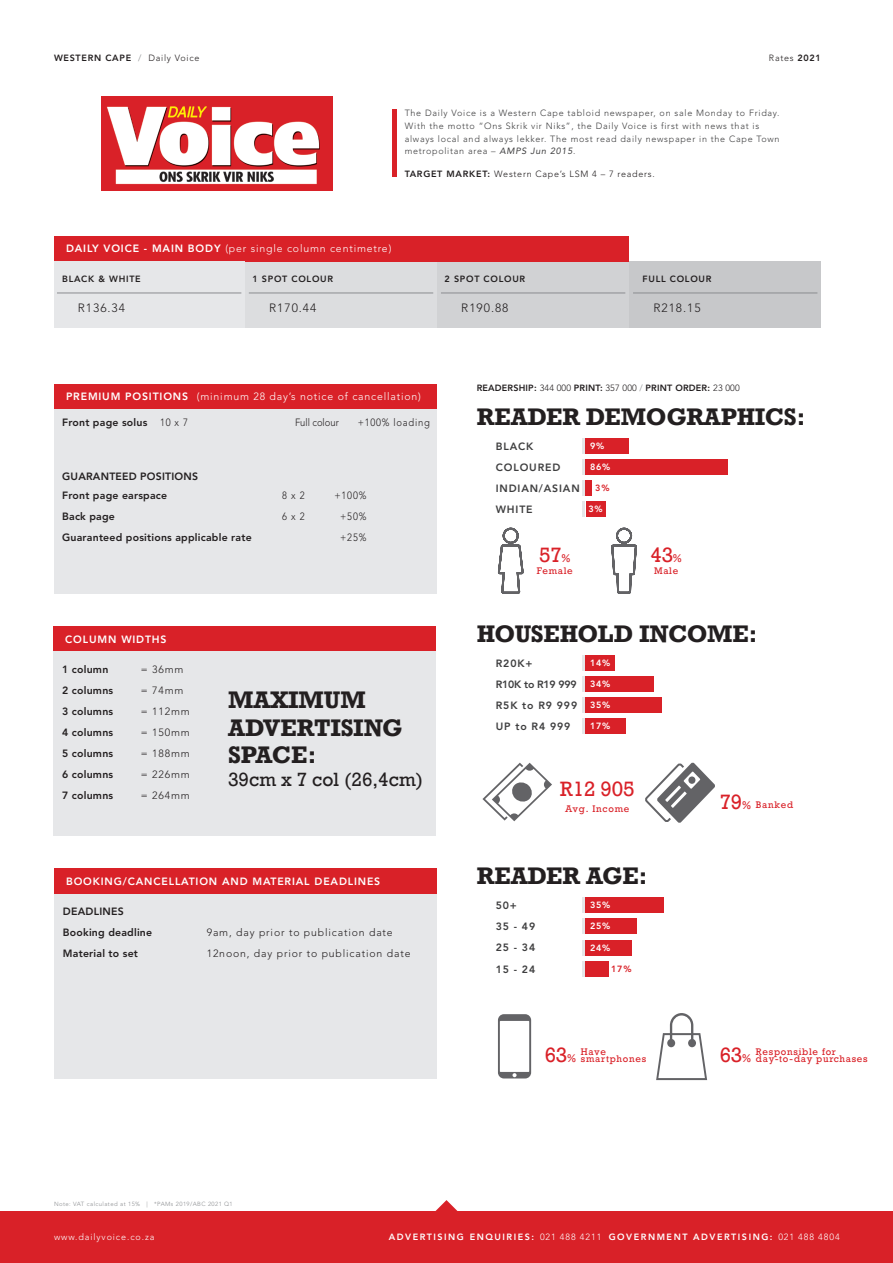
<style>
.page{position:relative;width:893px;height:1263px;background:#fff}
.page>*{position:absolute;margin:0;border:0;box-sizing:border-box;transform-origin:0 0}
.t1{font:700 22.5px/27.8px "Rockwell";color:#231f20}
.t2{font:700 22.5px "Rockwell";letter-spacing:-.02em;color:#231f20}
.t3{font:19.5px "Rockwell";letter-spacing:-.01em;color:#d92128}
.t4{font:18px "Rockwell";color:#231f20}
.t5{font:300 12px "Avenir LT Std";letter-spacing:.08em;color:#231f20}
.t6{font:800 10.5px/21px "Avenir LT Std";letter-spacing:.02em;color:#231f20}
.t7{font:300 10.5px/21px "Avenir LT Std";letter-spacing:.08em;color:#231f20}
.t8{font:300 10.5px "Avenir LT Std";letter-spacing:.08em;color:#fff}
.t9{font:800 10.5px/21.3px "Avenir LT Std";letter-spacing:.08em;color:#3e3e3f}
.t10{font:800 10.5px "Avenir LT Std";letter-spacing:.08em;color:#fff}
.t11{font:300 10.5px/21px "Avenir LT Std";letter-spacing:.08em;color:#231f20;text-align:center;scale:.9 1}
.t12{font:300 10.5px "Avenir LT Std";color:#231f20;scale:.9 1}
.t13{font:300 9px/12.8px "Avenir LT Std";letter-spacing:.08em;color:#3e3e3f}
.t14{font:800 9px "Avenir LT Std";letter-spacing:.17em;color:#fff}
.t15{font:9px/7.5px "Rockwell";letter-spacing:.08em;color:#d92128}
.t16{font:800 9px "Avenir LT Std";letter-spacing:.08em;color:#231f20}
.t17{font:300 9px "Avenir LT Std";letter-spacing:.08em;color:#231f20}
.t18{font:800 9px "Avenir LT Std";letter-spacing:.02em;color:#231f20}
.t19{font:300 9px "Avenir LT Std";letter-spacing:.1em;color:#fff}
.t20{font:800 9px "Avenir LT Std";color:#d92128}
.t21{font:300 6px "Avenir LT Std";letter-spacing:.07em;color:#8a8c8f}
.s1{font-weight:300;color:#8a8c8f}
.s2{font-weight:300}
.s3{font-weight:800}
.s4{font-weight:400;font-style:italic}
.s5{font-size:10.5px}
.s6{font-size:19.5px}
</style>
<div class="page">
<div style="left:630px;top:261px;width:191px;height:66px;background:#c7c8ca"></div>
<div style="left:437px;top:261px;width:192px;height:66px;background:#d1d2d4"></div>
<div style="left:245px;top:261px;width:192px;height:66px;background:#dcdddf"></div>
<div style="left:0;top:1212px;width:893px;height:51px;background:#d92128"></div>
<hr style="left:393px;top:109px;width:4px;height:68px;background:#d92128">
<div style="left:54px;top:236px;width:575px;height:25px;background:#d92128"></div>
<div style="left:54px;top:261px;width:191px;height:66px;background:#e6e7e9"></div>
<hr style="left:57px;top:293px;width:184px;height:1px;background:#8a8c8f">
<hr style="left:249px;top:293px;width:184px;height:1px;background:#8a8c8f">
<hr style="left:441px;top:293px;width:184px;height:1px;background:#8a8c8f">
<hr style="left:633px;top:293px;width:184px;height:1px;background:#8a8c8f">
<div style="left:54px;top:384px;width:383px;height:25px;background:#d92128"></div>
<div style="left:54px;top:409px;width:383px;height:185px;background:#e6e7e9"></div>
<div style="left:53px;top:626px;width:383px;height:26px;background:#d92128"></div>
<div style="left:53px;top:652px;width:383px;height:184px;background:#e6e7e9"></div>
<div style="left:54px;top:868px;width:383px;height:26px;background:#d92128"></div>
<div style="left:54px;top:894px;width:383px;height:184px;background:#e6e7e9"></div>
<img style="left:101px;top:96px;width:232px;height:94px">
<div style="left:585px;top:438px;width:44px;height:15px;background:#d92128"></div>
<svg style="left:583px;top:438px;width:2px;height:15px"></svg>
<div style="left:585px;top:459px;width:142px;height:16px;background:#d92128"></div>
<div style="left:585px;top:480px;width:6px;height:16px;background:#d92128"></div>
<svg style="left:583px;top:459px;width:2px;height:37px"></svg>
<div style="left:586px;top:502px;width:19px;height:15px;background:#d92128"></div>
<svg style="left:583px;top:502px;width:2px;height:15px"></svg>
<div style="left:585px;top:655px;width:30px;height:15px;background:#d92128"></div>
<svg style="left:583px;top:655px;width:2px;height:15px"></svg>
<div style="left:585px;top:676px;width:68px;height:15px;background:#d92128"></div>
<svg style="left:583px;top:676px;width:2px;height:15px"></svg>
<div style="left:585px;top:697px;width:77px;height:16px;background:#d92128"></div>
<svg style="left:583px;top:697px;width:2px;height:16px"></svg>
<div style="left:585px;top:719px;width:41px;height:15px;background:#d92128"></div>
<svg style="left:583px;top:719px;width:2px;height:15px"></svg>
<div style="left:585px;top:897px;width:78px;height:16px;background:#d92128"></div>
<div style="left:585px;top:918px;width:52px;height:16px;background:#d92128"></div>
<svg style="left:583px;top:897px;width:2px;height:37px"></svg>
<div style="left:585px;top:940px;width:47px;height:15px;background:#d92128"></div>
<svg style="left:583px;top:940px;width:2px;height:15px"></svg>
<div style="left:585px;top:961px;width:23px;height:15px;background:#d92128"></div>
<svg style="left:583px;top:961px;width:2px;height:15px"></svg>
<svg style="left:498px;top:527px;width:26px;height:67px"></svg>
<svg style="left:611px;top:527px;width:26px;height:67px"></svg>
<svg style="left:482px;top:763px;width:70px;height:58px"></svg>
<svg style="left:645px;top:762px;width:70px;height:61px"></svg>
<svg style="left:498px;top:1014px;width:33px;height:64px"></svg>
<svg style="left:656px;top:1013px;width:51px;height:67px"></svg>
<svg style="left:426px;top:1200px;width:41px;height:12px"></svg>
<p class="t16" style="left:54px;top:52px;width:147px">WESTERN CAPE <span class="s1">/</span> <span class="s2">Daily Voice</span></p>
<p class="t17" style="left:769px;top:52px;width:53px">Rates <span class="s3">2021</span></p>
<p class="t13" style="left:405px;top:107px;width:376px">The Daily Voice is a Western Cape tabloid newspaper, on sale Monday to Friday.<br>With the motto “Ons Skrik vir Niks”, the Daily Voice is first with news that is always local and always lekker. The most read daily newspaper in the Cape Town metropolitan area – <span class="s4">AMPS Jun 2015</span>.</p>
<p class="t17" style="left:405px;top:168px;width:252px"><span class="s3">TARGET MARKET:</span> Western Cape’s LSM 4 – 7 readers.</p>
<p class="t8" style="left:66px;top:242px;width:327px"><span class="s3">DAILY VOICE - MAIN BODY</span> (per single column centimetre)</p>
<p class="t16" style="left:62px;top:273px;width:80px">BLACK &amp; WHITE</p>
<p class="t16" style="left:252px;top:273px;width:82px">1 SPOT COLOUR</p>
<p class="t16" style="left:445px;top:273px;width:82px">2 SPOT COLOUR</p>
<p class="t16" style="left:643px;top:273px;width:70px">FULL COLOUR</p>
<h3 class="t5" style="left:78px;top:301px;width:49px">R136.34</h3>
<h3 class="t5" style="left:269px;top:301px;width:49px">R170.44</h3>
<h3 class="t5" style="left:461px;top:301px;width:49px">R190.88</h3>
<h3 class="t5" style="left:653px;top:301px;width:49px">R218.15</h3>
<p class="t8" style="left:66px;top:390px;width:356px"><span class="s3">PREMIUM POSITIONS</span> (minimum 28 day’s notice of cancellation)</p>
<p class="t6" style="left:62px;top:412px;width:87px">Front page solus</p>
<p class="t11" style="left:160px;top:412px;width:33px">10 x 7</p>
<p class="t12" style="left:295px;top:416px;width:50px">Full colour</p>
<p class="t11" style="left:358px;top:412px;width:82px">+100% loading</p>
<p class="t6" style="left:62px;top:466px;width:137px">GUARANTEED POSITIONS</p>
<p class="t6" style="left:62px;top:485px;width:191px">Front page earspace<br>Back page<br>Guaranteed positions applicable rate</p>
<p class="t11" style="left:282px;top:485px;width:26px;text-align:left">8 x 2<br>6 x 2</p>
<p class="t11" style="left:335px;top:485px;width:37px">+100% +50% +25%</p>
<p class="t10" style="left:65px;top:633px;width:103px">COLUMN WIDTHS</p>
<p class="t6" style="left:62px;top:659px;width:53px">1 column<br>2 columns<br>3 columns<br>4 columns<br>5 columns<br>6 columns<br>7 columns</p>
<p class="t7" style="left:141px;top:659px;width:51px">= 36mm = 74mm = 112mm = 150mm = 188mm = 226mm = 264mm</p>
<h1 class="t1" style="left:228px;top:685px;width:176px">MAXIMUM<br>ADVERTISING<br>SPACE:</h1>
<h3 class="t4" style="left:228px;top:769px;width:197px">39cm x 7 col (26,4cm)</h3>
<p class="t10" style="left:66px;top:875px;width:316px">BOOKING/CANCELLATION AND MATERIAL DEADLINES</p>
<p class="t6" style="left:63px;top:901px;width:91px">DEADLINES<br>Booking deadline<br>Material to set</p>
<p class="t7" style="left:207px;top:922px;width:205px">9am, day prior to publication date<br>12noon, day prior to publication date</p>
<p class="t18" style="left:477px;top:382px;width:265px">READERSHIP: <span class="s2">344 000</span> PRINT: <span class="s2">357 000</span> <span class="s1">/</span> PRINT ORDER: <span class="s2">23 000</span></p>
<h1 class="t1" style="left:477px;top:402px;width:330px">READER DEMOGRAPHICS:</h1>
<p class="t9" style="left:496px;top:435px;width:39px">BLACK</p>
<p class="t14" style="left:590px;top:440px;width:16px">9%</p>
<p class="t9" style="left:496px;top:457px;width:66px">COLOURED</p>
<p class="t14" style="left:590px;top:461px;width:22px">86%</p>
<p class="t9" style="left:496px;top:478px;width:85px">INDIAN/ASIAN</p>
<p class="t20" style="left:595px;top:483px;width:16px">3%</p>
<p class="t9" style="left:496px;top:499px;width:38px">WHITE</p>
<p class="t14" style="left:589px;top:504px;width:16px">3%</p>
<h2 class="t3" style="left:539px;top:543px;width:33px">57<span class="s5">%</span></h2>
<p class="t15" style="left:537px;top:567px;width:37px">Female</p>
<h2 class="t3" style="left:650px;top:543px;width:33px">43<span class="s5">%</span></h2>
<p class="t15" style="left:654px;top:567px;width:26px">Male</p>
<h1 class="t2" style="left:477px;top:619px;width:282px">HOUSEHOLD INCOME:</h1>
<p class="t14" style="left:590px;top:657px;width:22px">14%</p>
<p class="t14" style="left:590px;top:678px;width:22px">34%</p>
<p class="t14" style="left:590px;top:700px;width:22px">35%</p>
<p class="t14" style="left:590px;top:721px;width:22px">17%</p>
<p class="t9" style="left:496px;top:652px;width:83px">R20K+<br>R10K to R19 999<br>R5K to R9 999<br>UP to R4 999</p>
<h2 class="t3" style="left:560px;top:776px;width:76px">R12 905</h2>
<p class="t15" style="left:565px;top:805px;width:66px">Avg. Income</p>
<h1 class="t1" style="left:477px;top:862px;width:172px">READER AGE:</h1>
<p class="t9" style="left:496px;top:895px;width:23px">50+</p>
<p class="t14" style="left:590px;top:899px;width:22px">35%</p>
<p class="t9" style="left:496px;top:916px;width:41px">35 - 49</p>
<p class="t14" style="left:590px;top:921px;width:22px">25%</p>
<p class="t9" style="left:496px;top:937px;width:41px">25 - 34</p>
<p class="t14" style="left:590px;top:942px;width:22px">24%</p>
<p class="t9" style="left:496px;top:958px;width:41px">15 - 24</p>
<p class="t20" style="left:611px;top:963px;width:22px">17%</p>
<p class="t15" style="left:720px;top:801px;width:75px"><span class="s6">79</span><span class="s5">%</span> Banked</p>
<h2 class="t3" style="left:545px;top:1043px;width:33px">63<span class="s5">%</span></h2>
<p class="t15" style="left:756px;top:1055px;width:113px">day-to-day purchases</p>
<h2 class="t3" style="left:720px;top:1043px;width:33px">63<span class="s5">%</span></h2>
<p class="t15" style="left:756px;top:1048px;width:82px">Responsible for</p>
<p class="t15" style="left:581px;top:1048px;width:67px">Have smartphones</p>
<p class="t21" style="left:54px;top:1201px;width:180px">Note: VAT calculated at 15% | *PAMs 2019/ABC 2021 Q1</p>
<p class="t19" style="left:54px;top:1231px;width:102px">www.dailyvoice.co.za</p>
<p class="t14" style="left:389px;top:1231px;width:452px">ADVERTISING ENQUIRIES: <span class="s2">021 488 4211</span> GOVERNMENT ADVERTISING: <span class="s2">021 488 4804</span></p>
</div>
